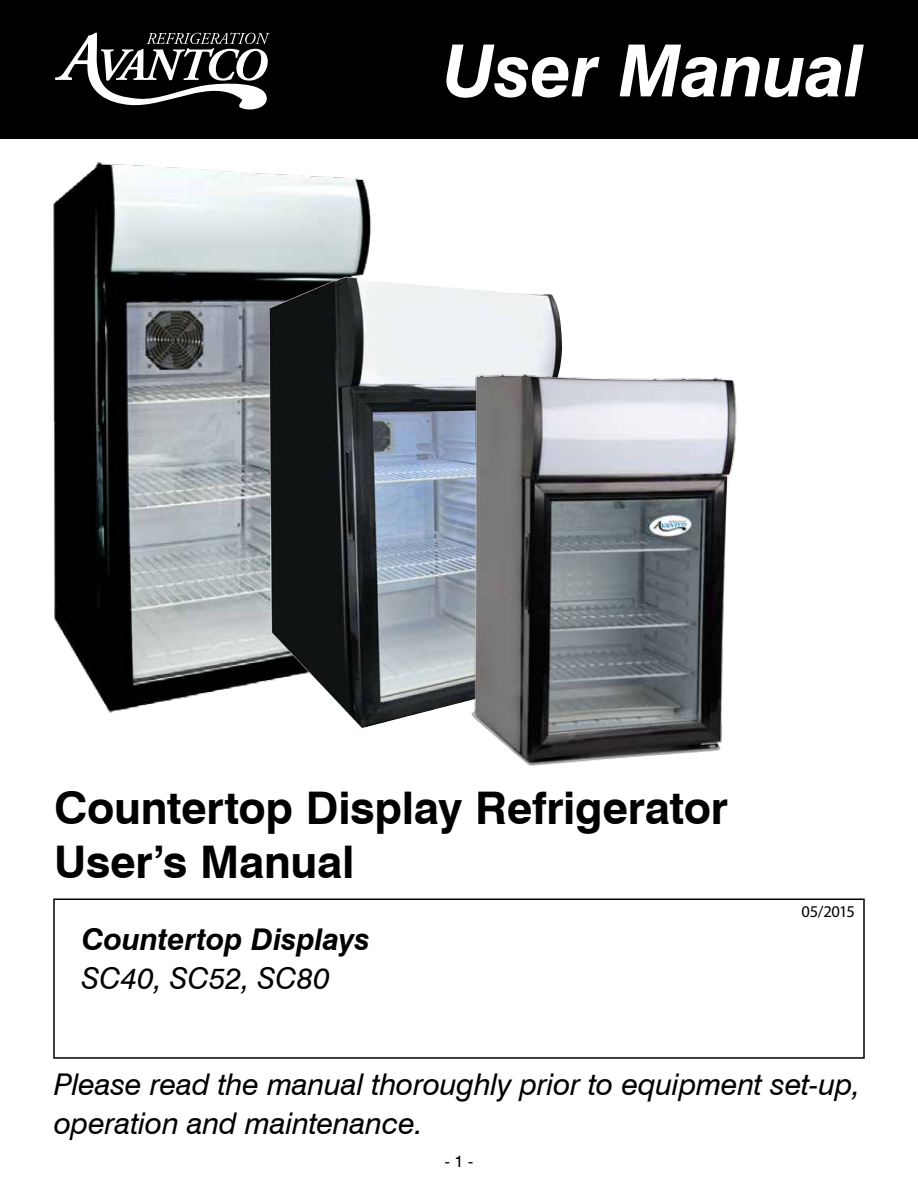
<style>
.page{position:relative;width:918px;height:1188px;background:#fff}
.page>*{position:absolute;margin:0;border:0;box-sizing:border-box;transform-origin:0 0}
.t1{font:italic 700 72px "Swiss 721 BT";letter-spacing:-.01em;color:#fff}
.t2{font:700 45px/54px "Swiss 721 BT";letter-spacing:-.005em;color:#000}
.t3{font:italic 30px/39px "Swiss 721 BT";letter-spacing:-.005em;color:#000}
.t4{font:italic 700 30px "Swiss 721 BT";color:#000}
.t5{font:16.5px "Myriad Pro";letter-spacing:-.03em;color:#000}
.t6{font:16.5px "Swiss 721 BT";color:#000}
</style>
<div class="page">
<div style="left:0;top:0;width:918px;height:138px;background:#000"></div>
<svg style="left:55px;top:33px;width:215px;height:79px"></svg>
<div style="left:53px;top:898px;width:812px;height:161px;border:2px solid #000"></div>
<img style="left:53px;top:162px;width:318px;height:551px">
<img style="left:269px;top:277px;width:293px;height:451px">
<img style="left:458px;top:357px;width:279px;height:409px">
<h1 class="t1" style="left:442px;top:27px;width:423px">User Manual</h1>
<h2 class="t2" style="left:54px;top:781px;width:675px">Countertop Display Refrigerator<br>User’s Manual</h2>
<p class="t4" style="left:82px;top:921px;width:290px">Countertop Displays</p>
<p class="t3" style="left:82px;top:958px;width:250px">SC40, SC52, SC80</p>
<p class="t5" style="left:802px;top:902px;width:55px">05/2015</p>
<p class="t3" style="left:54px;top:1065px;width:808px">Please read the manual thoroughly prior to equipment set-up, operation and maintenance.</p>
<p class="t6" style="left:445px;top:1151px;width:30px">- 1 -</p>
</div>
